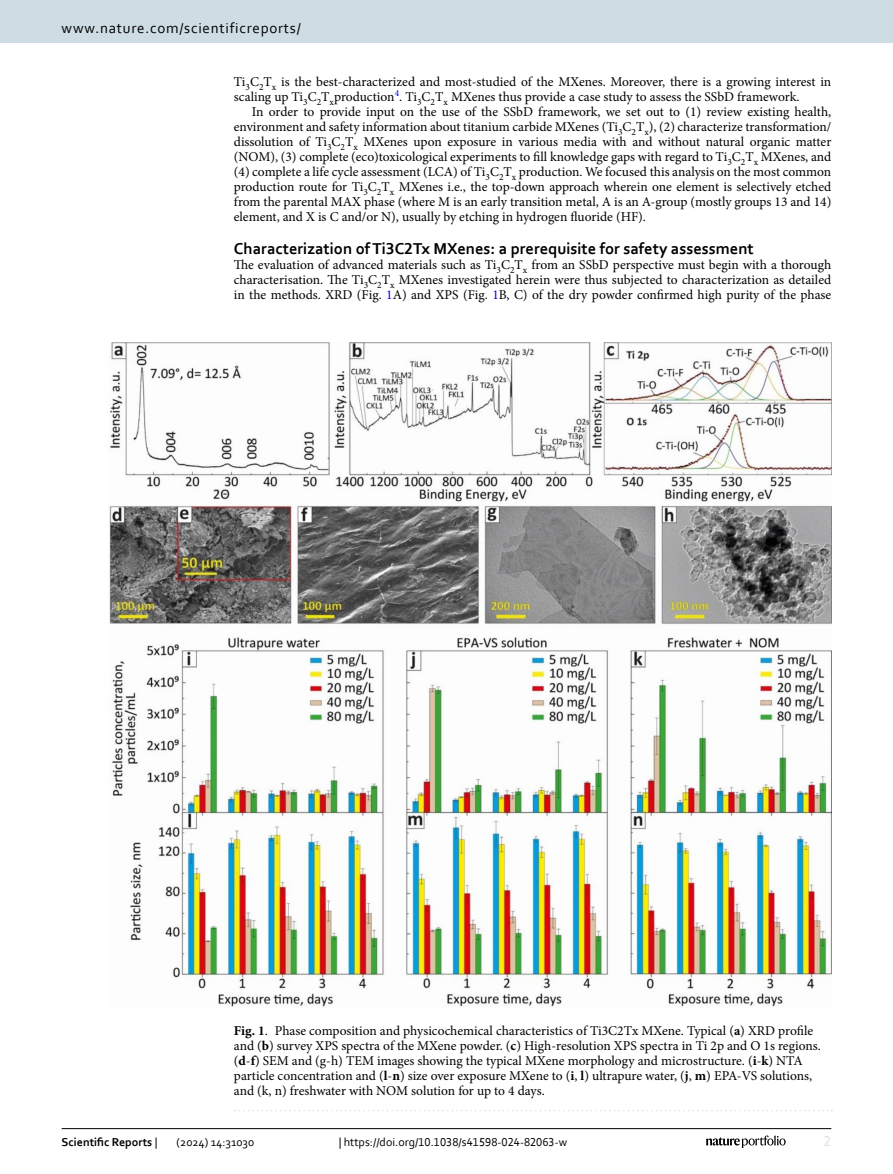
<style>
.page{position:relative;width:893px;height:1174px;background:#fff}
.page>*{position:absolute;margin:0;border:0;box-sizing:border-box;transform-origin:0 0}
.Head_1{font:700 16.5px "Corbel";color:#000}
.t1{font:15px "Corbel";letter-spacing:.05em;color:#000}
.t2{font:15px "Corbel";color:#d9e4eb}
.Body_Text_Indent{font:13.5px/15px "Minion Pro";letter-spacing:-.005em;color:#000}
.Figure_Caption{font:13.5px/15px "Minion Pro";color:#000}
.Body_Text{font:13.5px/15px "Minion Pro";color:#000;text-align:justify}
.t3{font:12px "Corbel";color:#000}
.t4{font:700 12px "Corbel";color:#000}
.s1{color:#00f}
.s2{font-weight:700}
.s3{font-weight:400}
</style>
<div class="page">
<img style="left:109px;top:342px;width:722px;height:665px">
<svg style="left:235px;top:1110px;width:597px;height:1px"></svg>
<hr style="left:62px;top:1128px;width:769px;height:1px;background:#000">
<svg style="left:706px;top:1135px;width:80px;height:12px"></svg>
<div style="left:0;top:0;width:893px;height:43px;background:#cedde4"></div>
<p class="t1" style="left:62px;top:18px;width:241px">www.nature.com/scientificreports/</p>
<p class="Body_Text_Indent" style="left:234px;top:74px;width:599px">Ti<sub>3</sub>C<sub>2</sub>T<sub>x</sub> is the best-characterized and most-studied of the MXenes. Moreover, there is a growing interest in scaling up Ti<sub>3</sub>C<sub>2</sub>T<sub>x</sub>production<sup>4</sup>. Ti<sub>3</sub>C<sub>2</sub>T<sub>x</sub> MXenes thus provide a case study to assess the SSbD framework.</p>
<p class="Body_Text_Indent" style="left:234px;top:104px;width:599px;text-align:justify;text-indent:18px">In order to provide input on the use of the SSbD framework, we set out to (1) review existing health, environment and safety information about titanium carbide MXenes (Ti<sub>3</sub>C<sub>2</sub>T<sub>x</sub>), (2) characterize transformation/ dissolution of Ti<sub>3</sub>C<sub>2</sub>T<sub>x</sub> MXenes upon exposure in various media with and without natural organic matter (NOM), (3) complete (eco)toxicological experiments to fill knowledge gaps with regard to Ti<sub>3</sub>C<sub>2</sub>T<sub>x</sub> MXenes, and (4) complete a life cycle assessment (LCA) of Ti<sub>3</sub>C<sub>2</sub>T<sub>x</sub> production. We focused this analysis on the most common production route for Ti<sub>3</sub>C<sub>2</sub>T<sub>x</sub> MXenes i.e., the top-down approach wherein one element is selectively etched from the parental MAX phase (where M is an early transition metal, A is an A-group (mostly groups 13 and 14) element, and X is C and/or N), usually by etching in hydrogen fluoride (HF).</p>
<p class="Head_1" style="left:234px;top:238px;width:521px">Characterization of Ti3C2Tx MXenes: a prerequisite for safety assessment</p>
<p class="Body_Text" style="left:234px;top:257px;width:599px">The evaluation of advanced materials such as Ti<sub>3</sub>C<sub>2</sub>T<sub>x</sub> from an SSbD perspective must begin with a thorough characterisation. The Ti<sub>3</sub>C<sub>2</sub>T<sub>x</sub> MXenes investigated herein were thus subjected to characterization as detailed in the methods. XRD (Fig. <span class="s1">1</span>A) and XPS (Fig. <span class="s1">1</span>B, C) of the dry powder confirmed high purity of the phase</p>
<p class="Figure_Caption" style="left:234px;top:1023px;width:588px"><span class="s2">Fig. 1</span>. Phase composition and physicochemical characteristics of Ti3C2Tx MXene. Typical (<span class="s2">a</span>) XRD profile and (<span class="s2">b</span>) survey XPS spectra of the MXene powder. (<span class="s2">c</span>) High-resolution XPS spectra in Ti 2p and O 1s regions. (<span class="s2">d</span>-<span class="s2">f</span>) SEM and (g-h) TEM images showing the typical MXene morphology and microstructure. (<span class="s2">i</span>-<span class="s2">k</span>) NTA particle concentration and (<span class="s2">l</span>-<span class="s2">n</span>) size over exposure MXene to (<span class="s2">i</span>, <span class="s2">l</span>) ultrapure water, (<span class="s2">j</span>, <span class="s2">m</span>) EPA-VS solutions, and (k, n) freshwater with NOM solution for up to 4 days.</p>
<p class="t4" style="left:62px;top:1134px;width:97px">Scientific Reports <span class="s3">|</span></p>
<p class="t3" style="left:177px;top:1134px;width:79px">(2024) 14:31030</p>
<p class="t3" style="left:339px;top:1134px;width:230px">| https://doi.org/10.1038/s41598-024-82063-w</p>
<p class="t2" style="left:824px;top:1132px;width:9px">2</p>
</div>
